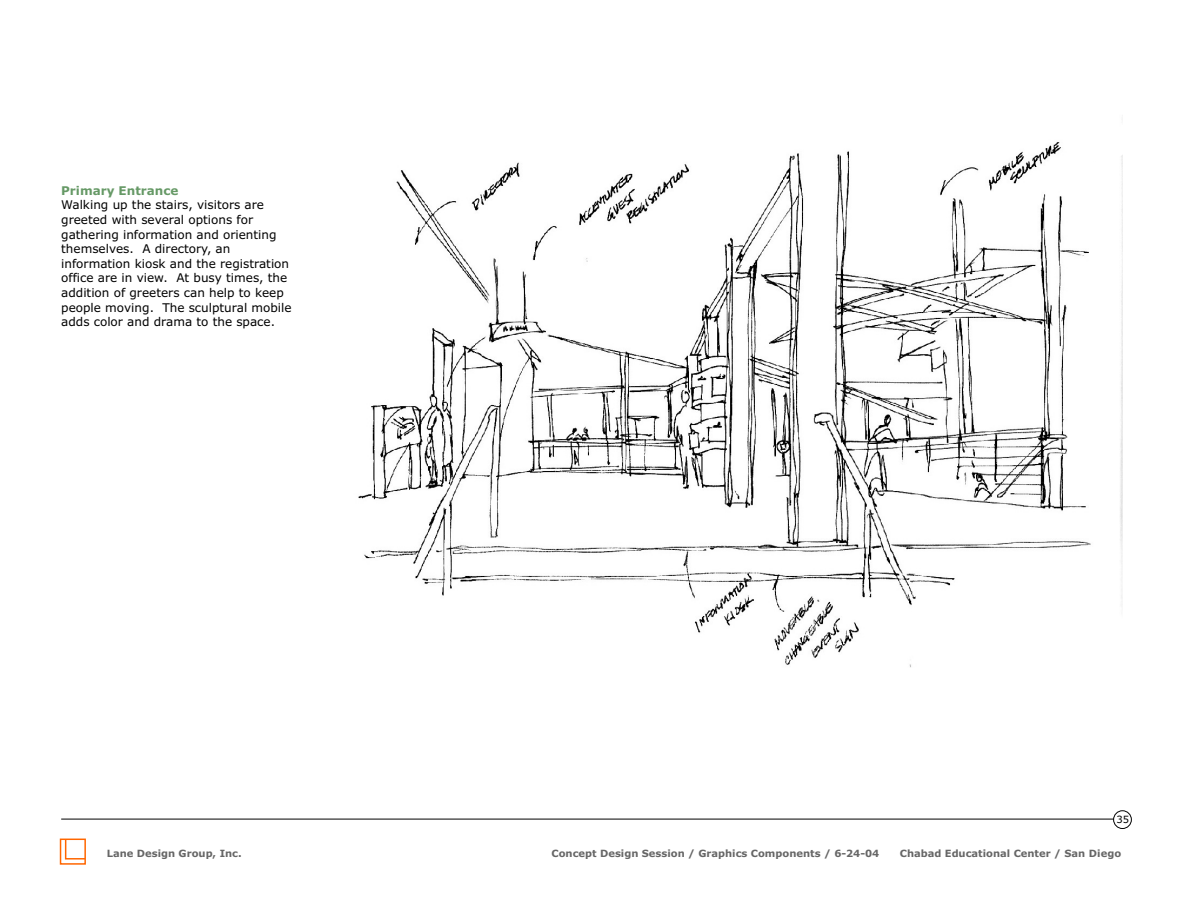
<style>
.page{position:relative;width:1188px;height:918px;background:#fff}
.page>*{position:absolute;margin:0;border:0;box-sizing:border-box;transform-origin:0 0}
.t1{font:12px/14.5px "Verdana";color:#000}
.t2{font:700 12px "Verdana";color:#696}
.t3{font:700 10.05px "Verdana";color:#666}
.t4{font:10.05px "Verdana";color:#000}
</style>
<div class="page">
<div style="left:60px;top:839px;width:26px;height:26px;border:2px solid #f60"></div>
<svg style="left:64px;top:838px;width:22px;height:22px"></svg>
<hr style="left:61px;top:819px;width:1061px;height:1px;background:#000">
<div style="left:1113px;top:811px;width:19px;height:18px;background:#fff;border:1px solid #000;border-radius:50%"></div>
<img style="left:358px;top:142px;width:765px;height:526px">
<img style="left:482px;top:248px;width:70px;height:100px">
<p class="t2" style="left:61px;top:186px;width:119px">Primary Entrance</p>
<p class="t1" style="left:61px;top:199px;width:229px">Walking up the stairs, visitors are greeted with several options for gathering information and orienting themselves. A directory, an information kiosk and the registration office are in view. At busy times, the addition of greeters can help to keep people moving.</p>
<p class="t1" style="left:61px;top:301px;width:232px;text-indent:101px">The sculptural mobile adds color and drama to the space.</p>
<p class="t3" style="left:107px;top:850px;width:136px">Lane Design Group, Inc.</p>
<p class="t4" style="left:1117px;top:815px;width:14px">35</p>
<p class="t3" style="left:552px;top:850px;width:329px">Concept Design Session / Graphics Components / 6-24-04</p>
<p class="t3" style="left:900px;top:850px;width:223px">Chabad Educational Center / San Diego</p>
</div>
